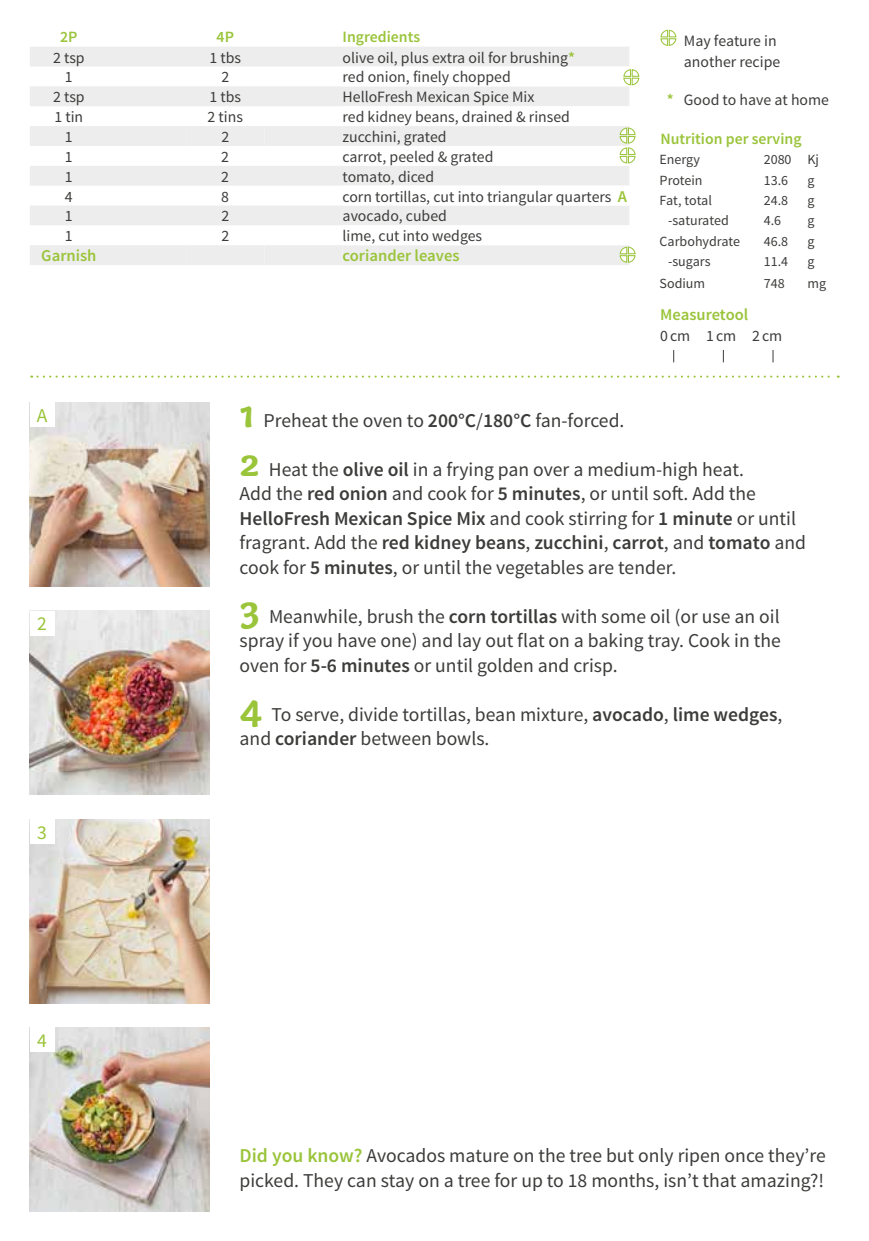
<style>
.page{position:relative;width:869px;height:1241px;background:#fff}
.page>*{position:absolute;margin:0;border:0;box-sizing:border-box;transform-origin:0 0}
.t1{font:19.6px/24.5px "Source Sans Pro";color:#3c3c3b}
.t2{font:19.6px "Source Sans Pro";color:#9ac43a}
.t3{font:600 16.45px "Source Sans Pro";color:#9ac43a}
.t4{font:15.75px/21px "Source Sans Pro";color:#3c3c3b}
.t5{font:600 15.75px "Source Sans Pro";color:#9ac43a}
.t6{font:15.75px "Source Sans Pro";letter-spacing:.06em;color:#3c3c3b}
.t7{font:14px "Source Sans Pro";color:#3c3c3b}
.s1{font-weight:600;color:#9ac43a}
.s2{font-weight:600;font-size:16.45px;color:#9ac43a}
.s3{font-family:"Capucine Basic";font-weight:700;font-size:41.12px;color:#9ac43a}
.s4{font-weight:600}
</style>
<div class="page">
<img style="left:30px;top:1027px;width:180px;height:183px">
<img style="left:30px;top:610px;width:180px;height:184px">
<img style="left:30px;top:819px;width:180px;height:183px">
<img style="left:30px;top:402px;width:180px;height:184px">
<svg style="left:31px;top:375px;width:807px;height:2px"></svg>
<svg style="left:660px;top:29px;width:16px;height:17px"></svg>
<svg style="left:673px;top:350px;width:1px;height:12px"></svg>
<svg style="left:722px;top:350px;width:1px;height:12px"></svg>
<svg style="left:772px;top:350px;width:1px;height:12px"></svg>
<div style="left:30px;top:610px;width:25px;height:25px;background:#fff"></div>
<div style="left:30px;top:402px;width:25px;height:25px;background:#fff"></div>
<div style="left:30px;top:818px;width:25px;height:25px;background:#fff"></div>
<div style="left:30px;top:1027px;width:25px;height:24px;background:#fff"></div>
<svg style="left:30px;top:47px;width:599px;height:218px;fill:#ededed"></svg>
<svg style="left:342px;top:66px;width:287px;height:179px"></svg>
<svg style="left:108px;top:126px;width:234px;height:139px"></svg>
<svg style="left:618px;top:246px;width:18px;height:17px"></svg>
<svg style="left:618px;top:127px;width:18px;height:37px"></svg>
<svg style="left:622px;top:69px;width:17px;height:17px"></svg>
<p class="t5" style="left:60px;top:26px;width:19px">2P</p>
<p class="t5" style="left:216px;top:26px;width:19px">4P</p>
<p class="t5" style="left:342px;top:26px;width:79px">Ingredients</p>
<p class="t4" style="left:53px;top:47px;width:33px">2 tsp</p>
<p class="t4" style="left:209px;top:47px;width:33px">1 tbs</p>
<p class="t4" style="left:342px;top:47px;width:234px">olive oil, plus extra oil for brushing<span class="s1">*</span></p>
<p class="t4" style="left:65px;top:67px;width:9px">1</p>
<p class="t4" style="left:221px;top:67px;width:9px">2</p>
<p class="t4" style="left:342px;top:67px;width:170px">red onion, finely chopped</p>
<p class="t4" style="left:53px;top:87px;width:33px">2 tsp</p>
<p class="t4" style="left:209px;top:87px;width:33px">1 tbs</p>
<p class="t4" style="left:342px;top:87px;width:193px">HelloFresh Mexican Spice Mix</p>
<p class="t4" style="left:54px;top:107px;width:30px">1 tin</p>
<p class="t4" style="left:207px;top:107px;width:37px">2 tins</p>
<p class="t4" style="left:342px;top:107px;width:229px">red kidney beans, drained &amp; rinsed</p>
<p class="t4" style="left:65px;top:126px;width:9px">1</p>
<p class="t4" style="left:221px;top:126px;width:9px">2</p>
<p class="t4" style="left:342px;top:126px;width:105px">zucchini, grated</p>
<p class="t4" style="left:65px;top:146px;width:9px">1</p>
<p class="t4" style="left:221px;top:146px;width:9px">2</p>
<p class="t4" style="left:342px;top:146px;width:152px">carrot, peeled &amp; grated</p>
<p class="t4" style="left:65px;top:166px;width:9px">1</p>
<p class="t4" style="left:221px;top:166px;width:9px">2</p>
<p class="t4" style="left:342px;top:166px;width:93px">tomato, diced</p>
<p class="t4" style="left:65px;top:186px;width:9px">4</p>
<p class="t4" style="left:221px;top:186px;width:9px">8</p>
<p class="t4" style="left:342px;top:186px;width:286px">corn tortillas, cut into triangular quarters <span class="s2">A</span></p>
<p class="t4" style="left:65px;top:206px;width:9px">1</p>
<p class="t4" style="left:221px;top:206px;width:9px">2</p>
<p class="t4" style="left:342px;top:206px;width:106px">avocado, cubed</p>
<p class="t4" style="left:65px;top:226px;width:9px">1</p>
<p class="t4" style="left:221px;top:226px;width:9px">2</p>
<p class="t4" style="left:342px;top:226px;width:141px">lime, cut into wedges</p>
<p class="t3" style="left:41px;top:245px;width:57px">Garnish</p>
<p class="t3" style="left:342px;top:245px;width:118px">coriander leaves</p>
<p class="t4" style="left:683px;top:30px;width:98px">May feature in another recipe</p>
<p class="t4" style="left:666px;top:90px;width:164px"><span class="s1">*</span> Good to have at home</p>
<p class="t5" style="left:660px;top:129px;width:143px">Nutrition per serving</p>
<p class="t7" style="left:659px;top:151px;width:42px">Energy</p>
<p class="t7" style="left:763px;top:151px;width:57px">2080 Kj</p>
<p class="t7" style="left:659px;top:171px;width:45px">Protein</p>
<p class="t7" style="left:763px;top:171px;width:26px">13.6</p>
<p class="t7" style="left:807px;top:171px;width:9px">g</p>
<p class="t7" style="left:659px;top:192px;width:54px">Fat, total</p>
<p class="t7" style="left:763px;top:192px;width:26px">24.8</p>
<p class="t7" style="left:807px;top:192px;width:9px">g</p>
<p class="t7" style="left:667px;top:212px;width:62px">-saturated</p>
<p class="t7" style="left:763px;top:212px;width:19px">4.6</p>
<p class="t7" style="left:807px;top:212px;width:9px">g</p>
<p class="t7" style="left:659px;top:232px;width:82px">Carbohydrate</p>
<p class="t7" style="left:763px;top:232px;width:26px">46.8</p>
<p class="t7" style="left:807px;top:232px;width:9px">g</p>
<p class="t7" style="left:667px;top:253px;width:44px">-sugars</p>
<p class="t7" style="left:763px;top:253px;width:26px">11.4</p>
<p class="t7" style="left:807px;top:253px;width:9px">g</p>
<p class="t7" style="left:659px;top:275px;width:47px">Sodium</p>
<p class="t7" style="left:763px;top:275px;width:22px">748</p>
<p class="t7" style="left:807px;top:275px;width:20px">mg</p>
<p class="t3" style="left:660px;top:304px;width:89px">Measuretool</p>
<p class="t6" style="left:660px;top:326px;width:123px">0cm 1cm 2cm</p>
<p class="t2" style="left:37px;top:403px;width:12px">A</p>
<p class="t2" style="left:37px;top:611px;width:11px">2</p>
<p class="t2" style="left:37px;top:819px;width:11px">3</p>
<p class="t2" style="left:37px;top:1028px;width:11px">4</p>
<p class="t1" style="left:239px;top:408px;width:386px"><span class="s3">1</span> Preheat the oven to <span class="s4">200°C</span>/<span class="s4">180°C</span> fan-forced.</p>
<p class="t1" style="left:239px;top:457px;width:567px"><span class="s3">2</span> Heat the <span class="s4">olive oil</span> in a frying pan over a medium-high heat.<br>Add the <span class="s4">red onion</span> and cook for <span class="s4">5 minutes</span>, or until soft. Add the <span class="s4">HelloFresh Mexican Spice Mix</span> and cook stirring for <span class="s4">1 minute</span> or until fragrant. Add the <span class="s4">red kidney beans</span>, <span class="s4">zucchini</span>, <span class="s4">carrot</span>, and <span class="s4">tomato</span> and cook for <span class="s4">5 minutes</span>, or until the vegetables are tender.</p>
<p class="t1" style="left:239px;top:604px;width:542px;text-align:justify"><span class="s3">3</span> Meanwhile, brush the <span class="s4">corn tortillas</span> with some oil (or use an oil spray if you have one) and lay out flat on a baking tray. Cook in the oven for <span class="s4">5-6 minutes</span> or until golden and crisp.</p>
<p class="t1" style="left:239px;top:702px;width:544px"><span class="s3">4</span> To serve, divide tortillas, bean mixture, <span class="s4">avocado</span>, <span class="s4">lime wedges</span>, and <span class="s4">coriander</span> between bowls.</p>
<p class="t1" style="left:239px;top:1143px;width:587px"><span class="s1">Did you know?</span> Avocados mature on the tree but only ripen once they’re picked. They can stay on a tree for up to 18 months, isn’t that amazing?!</p>
</div>
